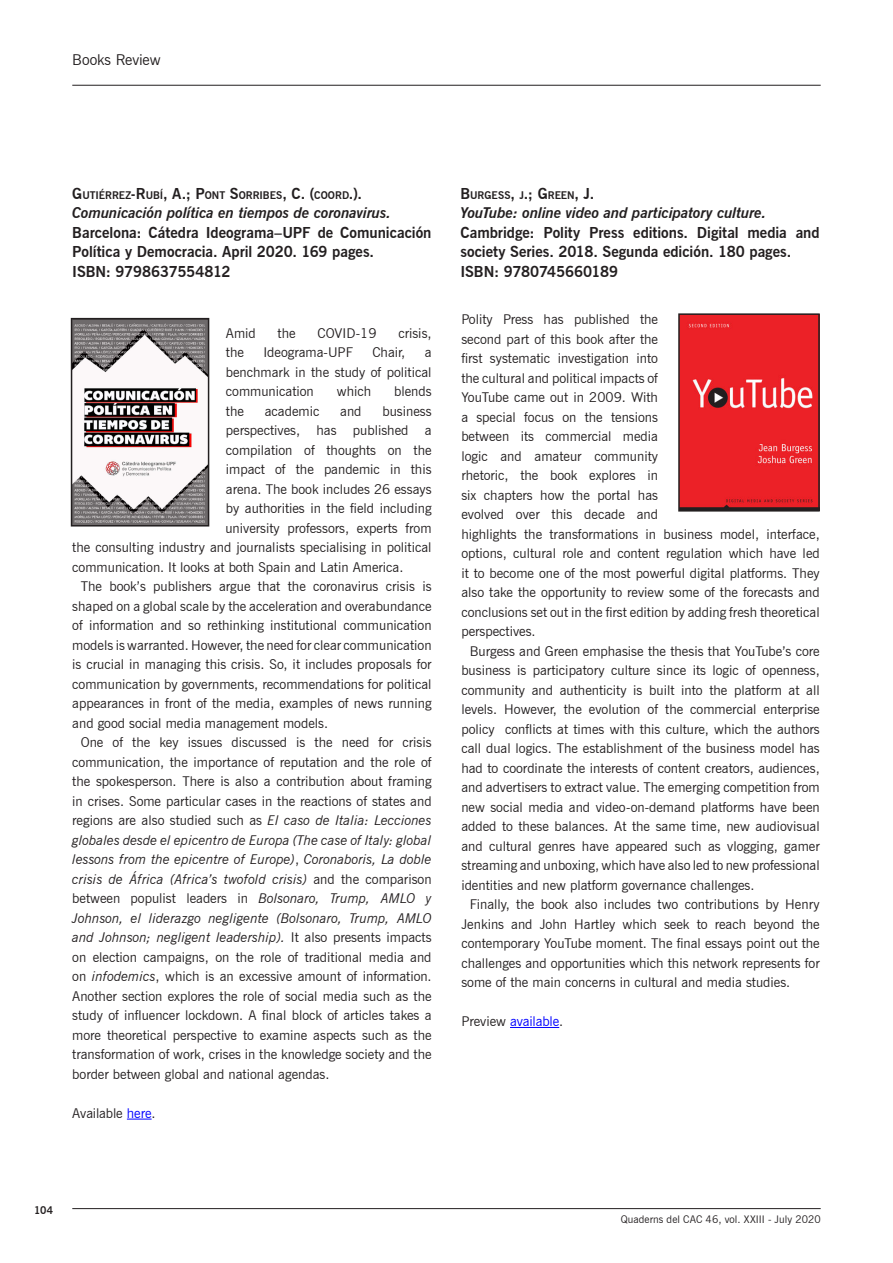
<style>
.page{position:relative;width:893px;height:1263px;background:#fff}
.page>*{position:absolute;margin:0;border:0;box-sizing:border-box;transform-origin:0 0}
.Revista_titulo{font:700 15px/19.5px "News Gothic BT";letter-spacing:-.005em;color:#231f20}
.Revista_titulo-2{font:italic 700 15px "News Gothic BT";letter-spacing:-.005em;color:#231f20}
.t1{font:15px "News Gothic BT";letter-spacing:-.005em;color:#231f20}
.Contenido{font:13.5px/19.5px "News Gothic BT";color:#231f20;text-align:justify}
.Contenido-2{font:13.5px "News Gothic BT";letter-spacing:-.005em;color:#00f}
.Revista_titulo-3{font:700 10.5px "News Gothic BT";letter-spacing:-.005em;color:#231f20}
.t2{font:10.5px "News Gothic BT";letter-spacing:.005em;color:#231f20}
.Num__Pag{font:700 10.5px "News Gothic BT";color:#231f20}
.s1{font-size:15px}
.s2{font-style:italic}
.s3{color:#00f}
.s4{color:#231f20}
</style>
<div class="page">
<hr style="left:72px;top:85px;width:749px;height:1px;background:#231f20">
<hr style="left:72px;top:1208px;width:749px;height:1px;background:#231f20">
<hr style="left:510px;top:1027px;width:49px;height:1px;background:#00f">
<svg style="left:127px;top:1119px;width:25px;height:1px"></svg>
<img style="left:74px;top:321px;width:132px;height:202px">
<div style="left:71px;top:318px;width:138px;height:208px;border:2px solid #231f20"></div>
<img style="left:681px;top:316px;width:136px;height:193px">
<div style="left:678px;top:313px;width:142px;height:199px;border:2px solid #231f20"></div>
<p class="t1" style="left:72px;top:51px;width:90px">Books Review</p>
<p class="Revista_titulo-3" style="left:72px;top:189px;width:291px"><span class="s1">G</span>UTIÉRREZ<span class="s1">-R</span>UBÍ<span class="s1">, A.; P</span>ONT <span class="s1">S</span>ORRIBES<span class="s1">, C. (</span>COORD<span class="s1">.).</span></p>
<p class="Revista_titulo-2" style="left:72px;top:204px;width:320px">Comunicación política en tiempos de coronavirus.</p>
<p class="Revista_titulo" style="left:72px;top:223px;width:361px">Barcelona: Cátedra Ideograma–UPF de Comunicación<br>Política y Democracia. April 2020. 169 pages.</p>
<p class="Revista_titulo" style="left:72px;top:262px;width:160px">ISBN: 9798637554812</p>
<p class="Contenido" style="left:226px;top:323px;width:31px">Amid</p>
<p class="Contenido" style="left:278px;top:323px;width:20px">the</p>
<p class="Contenido" style="left:317px;top:323px;width:61px">COVID-19</p>
<p class="Contenido" style="left:398px;top:323px;width:35px">crisis,</p>
<p class="Contenido" style="left:226px;top:343px;width:20px">the</p>
<p class="Contenido" style="left:263px;top:343px;width:91px">Ideograma-UPF</p>
<p class="Contenido" style="left:372px;top:343px;width:34px">Chair,</p>
<p class="Contenido" style="left:226px;top:343px;width:207px;text-indent:199px">a benchmark in the study of political communication</p>
<p class="Contenido" style="left:337px;top:382px;width:36px">which</p>
<p class="Contenido" style="left:394px;top:382px;width:39px">blends</p>
<p class="Contenido" style="left:226px;top:401px;width:20px">the</p>
<p class="Contenido" style="left:265px;top:401px;width:56px">academic</p>
<p class="Contenido" style="left:340px;top:401px;width:23px">and</p>
<p class="Contenido" style="left:382px;top:401px;width:51px">business</p>
<p class="Contenido" style="left:226px;top:421px;width:207px">perspectives, has published a</p>
<p class="Contenido" style="left:226px;top:440px;width:207px">compilation of thoughts on the</p>
<p class="Contenido" style="left:226px;top:460px;width:207px">impact of the pandemic in this</p>
<p class="Contenido" style="left:226px;top:479px;width:207px">arena. The book includes 26 essays</p>
<p class="Contenido" style="left:226px;top:499px;width:207px">by authorities in the field including</p>
<p class="Contenido" style="left:225px;top:518px;width:208px">university professors, experts from</p>
<p class="Contenido" style="left:72px;top:538px;width:361px">the consulting industry and journalists specialising in political</p>
<p class="Contenido" style="left:72px;top:557px;width:333px">communication. It looks at both Spain and Latin America.</p>
<p class="Contenido" style="left:72px;top:577px;width:361px;text-indent:9px">The book’s publishers argue that the coronavirus crisis is shaped on a global scale by the acceleration and overabundance of information and so rethinking institutional communication models is warranted. However, the need for clear communication is crucial in managing this crisis. So, it includes proposals for communication by governments, recommendations for political appearances in front of the media, examples of news running and good social media management models.</p>
<p class="Contenido" style="left:72px;top:733px;width:361px;text-indent:9px">One of the key issues discussed is the need for crisis communication, the importance of reputation and the role of the spokesperson. There is also a contribution about framing in crises. Some particular cases in the reactions of states and regions are also studied such as <span class="s2">El caso de Italia: Lecciones globales desde el epicentro de Europa (The case of Italy: global lessons from the epicentre of Europe)</span>, <span class="s2">Coronaboris, La doble crisis de África (Africa’s twofold crisis)</span> and the comparison between populist leaders in <span class="s2">Bolsonaro, Trump, AMLO y Johnson, el liderazgo negligente (Bolsonaro, Trump, AMLO and Johnson; negligent leadership).</span> It also presents impacts on election campaigns, on the role of traditional media and on <span class="s2">infodemics</span>, which is an excessive amount of information.<br>Another section explores the role of social media such as the study of influencer lockdown. A final block of articles takes a more theoretical perspective to examine aspects such as the transformation of work, crises in the knowledge society and the border between global and national agendas.</p>
<p class="Contenido" style="left:72px;top:1103px;width:85px">Available <span class="s3">here</span>.</p>
<p class="Revista_titulo-3" style="left:460px;top:188px;width:136px"><span class="s1">B</span>URGESS<span class="s1">,</span> J<span class="s1">.; G</span>REEN<span class="s1">, J.</span></p>
<p class="Revista_titulo-2" style="left:460px;top:204px;width:307px">YouTube: online video and participatory culture.</p>
<p class="Revista_titulo" style="left:460px;top:222px;width:361px">Cambridge: Polity Press editions. Digital media and society Series. 2018. Segunda edición. 180 pages.</p>
<p class="Revista_titulo" style="left:460px;top:261px;width:159px">ISBN: 9780745660189</p>
<p class="Contenido" style="left:461px;top:309px;width:360px;text-align:left">Polity Press has published the<br>second part of this book after the<br>first systematic investigation into<br>the cultural and political impacts of<br>YouTube came out in 2009. With<br>a special focus on the tensions<br>between its commercial media<br>logic and amateur community<br>rhetoric, the book explores in<br>six chapters how the portal has<br>evolved over this decade and<br>highlights the transformations in business model, interface, options, cultural role and content regulation which have led it to become one of the most powerful digital platforms. They also take the opportunity to review some of the forecasts and conclusions set out in the first edition by adding fresh theoretical perspectives.</p>
<p class="Contenido" style="left:461px;top:641px;width:360px;text-indent:9px">Burgess and Green emphasise the thesis that YouTube’s core business is participatory culture since its logic of openness, community and authenticity is built into the platform at all levels. However, the evolution of the commercial enterprise policy conflicts at times with this culture, which the authors call dual logics. The establishment of the business model has had to coordinate the interests of content creators, audiences, and advertisers to extract value. The emerging competition from new social media and video-on-demand platforms have been added to these balances. At the same time, new audiovisual and cultural genres have appeared such as vlogging, gamer streaming and unboxing, which have also led to new professional identities and new platform governance challenges.</p>
<p class="Contenido" style="left:461px;top:894px;width:360px;text-indent:9px">Finally, the book also includes two contributions by Henry Jenkins and John Hartley which seek to reach beyond the contemporary YouTube moment. The final essays point out the challenges and opportunities which this network represents for some of the main concerns in cultural and media studies.</p>
<p class="Contenido-2" style="left:461px;top:1013px;width:103px"><span class="s4">Preview</span> available<span class="s4">.</span></p>
<p class="Num__Pag" style="left:34px;top:1203px;width:20px">104</p>
<p class="t2" style="left:621px;top:1213px;width:201px">Quaderns del CAC 46, vol. XXIII - July 2020</p>
</div>
